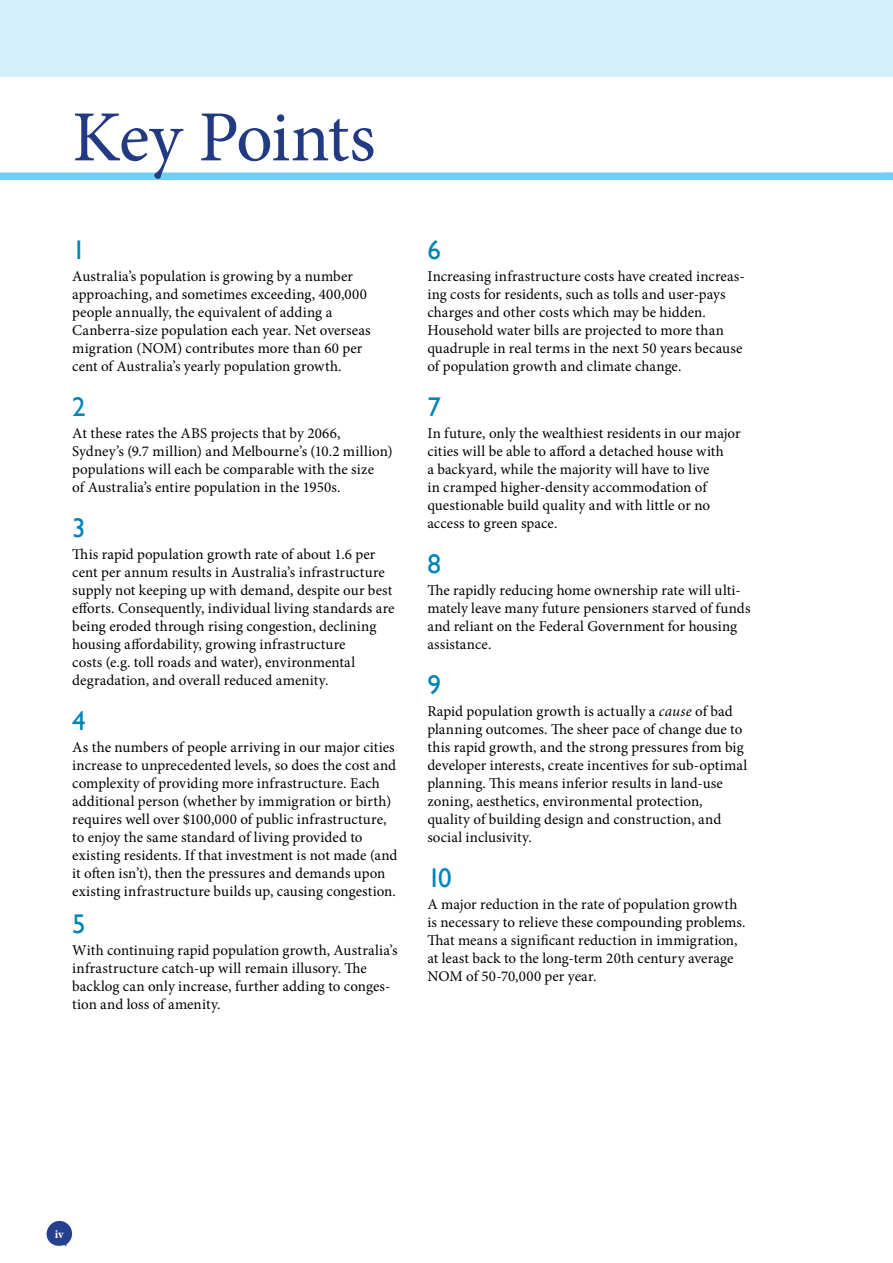
<style>
.page{position:relative;width:893px;height:1263px;background:#fff}
.page>*{position:absolute;margin:0;border:0;box-sizing:border-box;transform-origin:0 0}
.Prelims_Left{font:72px "Minion Pro";letter-spacing:-.025em;color:#223983}
.DP_heading_1_left{font:27px "Gill Sans";color:#0084b6}
.Body_text{font:15px/18px "Minion Pro";letter-spacing:.005em;color:#000}
.body_text_no_space{font:15px/18px "Minion Pro";letter-spacing:.005em;color:#000}
.t1{font:700 12px "Minion Pro";color:#fff}
.s1{font-style:italic}
</style>
<div class="page">
<svg style="left:47px;top:1221px;width:25px;height:26px"></svg>
<div style="left:0;top:0;width:855px;height:77px;background:#d4effc"></div>
<div style="left:0;top:173px;width:891px;height:7px;background:#6dcff6"></div>
<div style="left:855px;top:0;width:38px;height:77px;background:#d4effc"></div>
<div style="left:884px;top:173px;width:9px;height:7px;background:#6dcff6"></div>
<p class="Prelims_Left" style="left:72px;top:89px;width:305px">Key Points</p>
<p class="DP_heading_1_left" style="left:72px;top:234px;width:15px">1</p>
<p class="Body_text" style="left:72px;top:267px;width:300px">Australia’s population is growing by a number approaching, and sometimes exceeding, 400,000 people annually, the equivalent of adding a Canberra-size population each year. Net overseas migration (NOM) contributes more than 60 per cent of Australia’s yearly population growth.</p>
<p class="DP_heading_1_left" style="left:72px;top:391px;width:15px">2</p>
<p class="Body_text" style="left:72px;top:424px;width:322px">At these rates the ABS projects that by 2066, Sydney’s (9.7 million) and Melbourne’s (10.2 million) populations will each be comparable with the size<br>of Australia’s entire population in the 1950s.</p>
<p class="DP_heading_1_left" style="left:72px;top:512px;width:15px">3</p>
<p class="Body_text" style="left:72px;top:545px;width:324px">This rapid population growth rate of about 1.6 per cent per annum results in Australia’s infrastructure supply not keeping up with demand, despite our best efforts. Consequently, individual living standards are being eroded through rising congestion, declining housing affordability, growing infrastructure<br>costs (e.g. toll roads and water), environmental degradation, and overall reduced amenity.</p>
<p class="DP_heading_1_left" style="left:72px;top:705px;width:15px">4</p>
<p class="body_text_no_space" style="left:72px;top:738px;width:327px">As the numbers of people arriving in our major cities increase to unprecedented levels, so does the cost and complexity of providing more infrastructure. Each additional person (whether by immigration or birth) requires well over $100,000 of public infrastructure, to enjoy the same standard of living provided to existing residents. If that investment is not made (and it often isn’t), then the pressures and demands upon existing infrastructure builds up, causing congestion.</p>
<p class="DP_heading_1_left" style="left:72px;top:908px;width:15px">5</p>
<p class="Body_text" style="left:72px;top:941px;width:327px">With continuing rapid population growth, Australia’s infrastructure catch-up will remain illusory. The backlog can only increase, further adding to conges&shy;tion and loss of amenity.</p>
<p class="DP_heading_1_left" style="left:427px;top:234px;width:15px">6</p>
<p class="Body_text" style="left:427px;top:267px;width:319px">Increasing infrastructure costs have created increas&shy;ing costs for residents, such as tolls and user-pays charges and other costs which may be hidden.<br>Household water bills are projected to more than quadruple in real terms in the next 50 years because of population growth and climate change.</p>
<p class="DP_heading_1_left" style="left:427px;top:391px;width:15px">7</p>
<p class="Body_text" style="left:427px;top:424px;width:315px">In future, only the wealthiest residents in our major cities will be able to afford a detached house with<br>a backyard, while the majority will have to live<br>in cramped higher-density accommodation of questionable build quality and with little or no access to green space.</p>
<p class="DP_heading_1_left" style="left:427px;top:548px;width:15px">8</p>
<p class="Body_text" style="left:427px;top:581px;width:325px">The rapidly reducing home ownership rate will ulti&shy;mately leave many future pensioners starved of funds and reliant on the Federal Government for housing assistance.</p>
<p class="DP_heading_1_left" style="left:427px;top:669px;width:15px">9</p>
<p class="Body_text" style="left:427px;top:702px;width:321px">Rapid population growth is actually a <span class="s1">cause</span> of bad planning outcomes. The sheer pace of change due to this rapid growth, and the strong pressures from big developer interests, create incentives for sub-optimal planning. This means inferior results in land-use zoning, aesthetics, environmental protection, quality of building design and construction, and social inclusivity.</p>
<p class="DP_heading_1_left" style="left:427px;top:863px;width:26px">10</p>
<p class="body_text_no_space" style="left:427px;top:895px;width:320px">A major reduction in the rate of population growth is necessary to relieve these compounding problems.<br>That means a significant reduction in immigration, at least back to the long-term 20th century average NOM of 50-70,000 per year.</p>
<p class="t1" style="left:55px;top:1225px;width:11px">iv</p>
</div>
